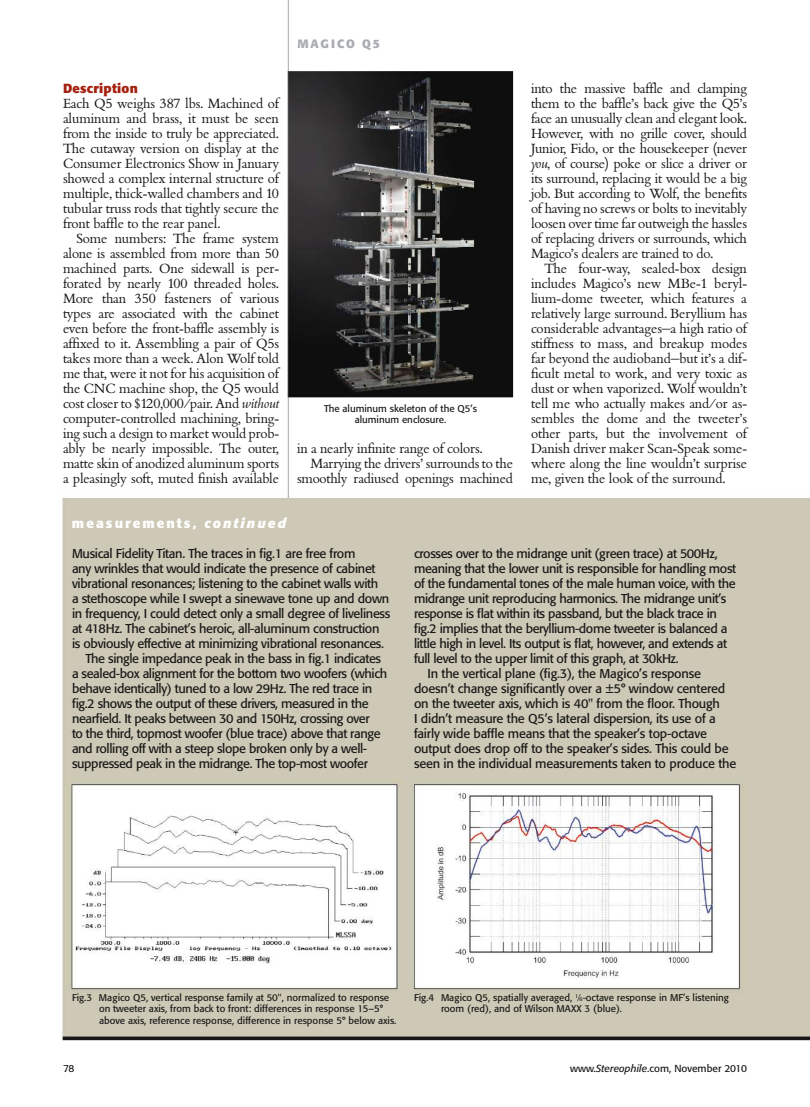
<style>
.page{position:relative;width:810px;height:1107px;background:#fff}
.page>*{position:absolute;margin:0;border:0;box-sizing:border-box;transform-origin:0 0}
.t1{font:700 13.5px "Formata";letter-spacing:.15em;color:#fff}
.t2{font:13.05px/15px "Bembo BQ";letter-spacing:-.01em;color:#181818;text-align:justify}
.t3{font:700 13.05px "Formata";letter-spacing:.02em;color:#a42110}
.t4{font:12.75px "Formata";letter-spacing:-.03em;color:#181818}
.t5{font:700 12px "Formata";letter-spacing:.15em;color:#aaadb2}
.t6{font:10.2px "Formata";color:#181818}
.t7{font:9.75px/11.2px "Formata";color:#181818}
.s1{font-style:italic}
.s2{font-size:5.4px}
</style>
<div class="page">
<img style="left:62px;top:0;width:748px;height:1041px">
<p class="t5" style="left:298px;top:37px;width:84px">MAGICO Q5</p>
<p class="t3" style="left:63px;top:81px;width:76px">Description</p>
<p class="t2" style="left:63px;top:97px;width:218px">Each Q5 weighs 387 lbs. Machined of aluminum and brass, it must be seen from the inside to truly be appreciated.<br>The cutaway version on display at the Consumer Electronics Show in January showed a complex internal structure of multiple, thick-walled chambers and 10 tubular truss rods that tightly secure the front baffle to the rear panel.</p>
<p class="t2" style="left:63px;top:232px;width:218px;text-indent:14px">Some numbers: The frame system alone is assembled from more than 50 machined parts. One sidewall is per&shy;forated by nearly 100 threaded holes.<br>More than 350 fasteners of various types are associated with the cabinet even before the front-baffle assembly is affixed to it. Assembling a pair of Q5s takes more than a week. Alon Wolf told me that, were it not for his acquisition of the CNC machine shop, the Q5 would cost closer to $120,000/pair. And <span class="s1">without </span>computer-controlled machining, bring&shy;ing such a design to market would prob&shy;ably be nearly impossible. The outer, matte skin of anodized aluminum sports a pleasingly soft, muted finish available</p>
<p class="t7" style="left:324px;top:403px;width:154px;text-align:center">The aluminum skeleton of the Q5’s aluminum enclosure.</p>
<p class="t2" style="left:297px;top:442px;width:187px">in a nearly infinite range of colors.</p>
<p class="t2" style="left:310px;top:457px;width:204px">Marrying the drivers’ surrounds to the</p>
<p class="t2" style="left:297px;top:472px;width:218px">smoothly radiused openings machined</p>
<p class="t1" style="left:72px;top:515px;width:216px">measurements, <span class="s1">continued</span></p>
<p class="t2" style="left:531px;top:82px;width:218px">into the massive baffle and clamping them to the baffle’s back give the Q5’s face an unusually clean and elegant look.<br>However, with no grille cover, should Junior, Fido, or the housekeeper (never <span class="s1">you</span>, of course) poke or slice a driver or its surround, replacing it would be a big job. But according to Wolf, the benefits of having no screws or bolts to inevitably loosen over time far outweigh the hassles of replacing drivers or surrounds, which Magico’s dealers are trained to do.</p>
<p class="t2" style="left:531px;top:262px;width:218px;text-indent:14px">The four-way, sealed-box design includes Magico’s new MBe-1 beryl&shy;lium-dome tweeter, which features a relatively large surround. Beryllium has considerable advantages—a high ratio of stiffness to mass, and breakup modes far beyond the audioband—but it’s a dif&shy;ficult metal to work, and very toxic as dust or when vaporized. Wolf wouldn’t tell me who actually makes and/or as&shy;sembles the dome and the tweeter’s other parts, but the involvement of Danish driver maker Scan-Speak some&shy;where along the line wouldn’t surprise me, given the look of the surround.</p>
<p class="t4" style="left:72px;top:548px;width:285px">Musical Fidelity Titan. The traces in fig.1 are free from</p>
<p class="t4" style="left:72px;top:563px;width:305px">any wrinkles that would indicate the presence of cabinet</p>
<p class="t4" style="left:72px;top:578px;width:308px">vibrational resonances; listening to the cabinet walls with</p>
<p class="t4" style="left:72px;top:593px;width:319px">a stethoscope while I swept a sinewave tone up and down</p>
<p class="t4" style="left:72px;top:608px;width:320px">in frequency, I could detect only a small degree of liveliness</p>
<p class="t4" style="left:72px;top:623px;width:309px">at 418Hz. The cabinet’s heroic, all-aluminum construction</p>
<p class="t4" style="left:72px;top:638px;width:314px">is obviously effective at minimizing vibrational resonances.</p>
<p class="t4" style="left:86px;top:653px;width:297px">The single impedance peak in the bass in fig.1 indicates</p>
<p class="t4" style="left:72px;top:668px;width:317px">a sealed-box alignment for the bottom two woofers (which</p>
<p class="t4" style="left:72px;top:683px;width:302px">behave identically) tuned to a low 29Hz. The red trace in</p>
<p class="t4" style="left:72px;top:698px;width:298px">fig.2 shows the output of these drivers, measured in the</p>
<p class="t4" style="left:72px;top:713px;width:299px">nearfield. It peaks between 30 and 150Hz, crossing over</p>
<p class="t4" style="left:72px;top:728px;width:310px">to the third, topmost woofer (blue trace) above that range</p>
<p class="t4" style="left:72px;top:743px;width:297px">and rolling off with a steep slope broken only by a well-</p>
<p class="t4" style="left:72px;top:758px;width:298px">suppressed peak in the midrange. The top-most woofer</p>
<p class="t4" style="left:414px;top:548px;width:305px">crosses over to the midrange unit (green trace) at 500Hz,</p>
<p class="t4" style="left:414px;top:563px;width:324px">meaning that the lower unit is responsible for handling most</p>
<p class="t4" style="left:414px;top:578px;width:323px">of the fundamental tones of the male human voice, with the</p>
<p class="t4" style="left:414px;top:593px;width:314px">midrange unit reproducing harmonics. The midrange unit’s</p>
<p class="t4" style="left:414px;top:608px;width:304px">response is flat within its passband, but the black trace in</p>
<p class="t4" style="left:414px;top:623px;width:315px">fig.2 implies that the beryllium-dome tweeter is balanced a</p>
<p class="t4" style="left:414px;top:638px;width:315px">little high in level. Its output is flat, however, and extends at</p>
<p class="t4" style="left:414px;top:653px;width:266px">full level to the upper limit of this graph, at 30kHz.</p>
<p class="t4" style="left:428px;top:668px;width:275px">In the vertical plane (fig.3), the Magico’s response</p>
<p class="t4" style="left:414px;top:683px;width:313px">doesn’t change significantly over a ±5° window centered</p>
<p class="t4" style="left:414px;top:698px;width:308px">on the tweeter axis, which is 40" from the floor. Though</p>
<p class="t4" style="left:414px;top:713px;width:303px">I didn’t measure the Q5’s lateral dispersion, its use of a</p>
<p class="t4" style="left:414px;top:728px;width:294px">fairly wide baffle means that the speaker’s top-octave</p>
<p class="t4" style="left:414px;top:743px;width:316px">output does drop off to the speaker’s sides. This could be</p>
<p class="t4" style="left:414px;top:758px;width:324px">seen in the individual measurements taken to produce the</p>
<p class="t7" style="left:99px;top:993px;width:299px;text-indent:-27px">Fig.3 Magico Q5, vertical response family at 50", normalized to response on tweeter axis, from back to front: differences in response 15–5° above axis, reference response, difference in response 5° below axis.</p>
<p class="t7" style="left:441px;top:993px;width:289px;text-indent:-27px">Fig.4 Magico Q5, spatially averaged, <sup>1</sup>∕<span class="s2">6</span>-octave response in MF’s listening room (red), and of Wilson MAXX 3 (blue).</p>
<p class="t6" style="left:63px;top:1064px;width:13px">78</p>
<p class="t6" style="left:570px;top:1064px;width:178px">www.<span class="s1">Stereophile</span>.com, November 2010</p>
</div>
